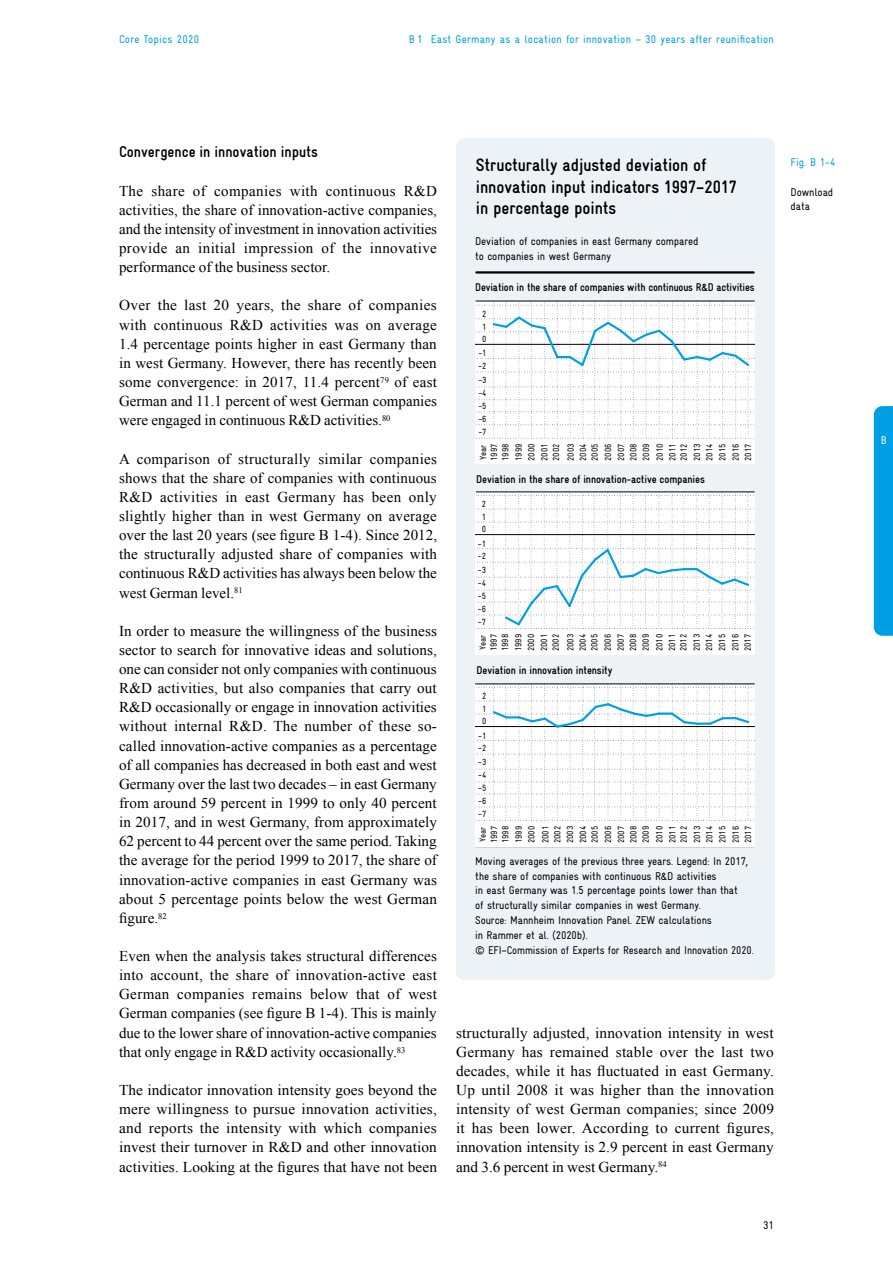
<style>
.page{position:relative;width:893px;height:1263px;background:#fff}
.page>*{position:absolute;margin:0;border:0;box-sizing:border-box;transform-origin:0 0}
.t1{font:700 condensed 18px/21.3px "Gravur";letter-spacing:-.005em;color:#000}
.t2{font:700 condensed 15.75px "Gravur";color:#000}
.t3{font:15px/19.2px "Times New Roman";color:#000;text-align:justify}
.t4{font:condensed 11.25px/14.9px "Gravur";letter-spacing:-.01em;color:#000}
.t5{font:700 condensed 11.25px "Gravur";letter-spacing:-.01em;color:#000}
.t6{font:condensed 11.25px "Gravur";letter-spacing:.02em;color:#009fe3}
.t7{font:condensed 11.25px "Gravur";color:#fff}
.t8{font:condensed 9px/13px "Gravur";color:#000}
</style>
<div class="page">
<div style="left:874px;top:406px;width:19px;height:230px;background:#009fe3"></div>
<div style="left:456px;top:138px;width:319px;height:842px;background:#ecf2f6;border-radius:9px"></div>
<hr style="left:475px;top:846px;width:279px;height:1px;background:#000">
<hr style="left:476px;top:271px;width:278px;height:3px;background:#000">
<div style="left:476px;top:491px;width:279px;height:164px;background:#fff"></div>
<svg style="left:476px;top:491px;width:279px;height:138px"></svg>
<hr style="left:476px;top:491px;width:278px;height:1px;background:#000">
<div style="left:476px;top:301px;width:279px;height:162px;background:#fff"></div>
<svg style="left:476px;top:301px;width:279px;height:138px"></svg>
<hr style="left:476px;top:301px;width:278px;height:1px;background:#000">
<div style="left:475px;top:684px;width:280px;height:162px;background:#fff"></div>
<svg style="left:475px;top:684px;width:280px;height:137px"></svg>
<hr style="left:475px;top:683px;width:279px;height:1px;background:#000">
<p class="t6" style="left:119px;top:33px;width:82px">Core Topics 2020</p>
<p class="t6" style="left:409px;top:33px;width:367px">B 1 East Germany as a location for innovation – 30 years after reunification</p>
<p class="t2" style="left:119px;top:143px;width:200px">Convergence in innovation inputs</p>
<p class="t3" style="left:119px;top:181px;width:320px">The share of companies with continuous R&amp;D activities, the share of innovation-active companies, and the intensity of investment in innovation activities provide an initial impression of the innovative performance of the business sector.</p>
<p class="t3" style="left:119px;top:296px;width:319px">Over the last 20 years, the share of companies with continuous R&amp;D activities was on average 1.4 percentage points higher in east Germany than in west Germany. However, there has recently been some convergence: in 2017, 11.4 percent<sup>79</sup> of east German and 11.1 percent of west German companies were engaged in continuous R&amp;D activities.<sup>80</sup></p>
<p class="t3" style="left:119px;top:449px;width:320px">A comparison of structurally similar companies shows that the share of companies with continuous R&amp;D activities in east Germany has been only slightly higher than in west Germany on average over the last 20 years (see figure B 1-4). Since 2012, the structurally adjusted share of companies with continuous R&amp;D activities has always been below the west German level.<sup>81</sup></p>
<p class="t3" style="left:119px;top:621px;width:320px">In order to measure the willingness of the business sector to search for innovative ideas and solutions, one can consider not only companies with continuous R&amp;D activities, but also companies that carry out R&amp;D occasionally or engage in innovation activities without internal R&amp;D. The number of these so&shy;called innovation-active companies as a percentage of all companies has decreased in both east and west Germany over the last two decades – in east Germany from around 59 percent in 1999 to only 40 percent in 2017, and in west Germany, from approximately 62 percent to 44 percent over the same period. Taking the average for the period 1999 to 2017, the share of innovation-active companies in east Germany was about 5 percentage points below the west German figure.<sup>82</sup></p>
<p class="t3" style="left:119px;top:946px;width:319px">Even when the analysis takes structural differences into account, the share of innovation-active east German companies remains below that of west German companies (see figure B 1-4). This is mainly due to the lower share of innovation-active companies that only engage in R&amp;D activity occasionally.<sup>83</sup></p>
<p class="t3" style="left:119px;top:1080px;width:319px">The indicator innovation intensity goes beyond the mere willingness to pursue innovation activities, and reports the intensity with which companies invest their turnover in R&amp;D and other innovation activities. Looking at the figures that have not been</p>
<p class="t1" style="left:476px;top:155px;width:263px">Structurally adjusted deviation of innovation input indicators 1997–2017 in percentage points</p>
<p class="t4" style="left:475px;top:234px;width:225px">Deviation of companies in east Germany compared to companies in west Germany</p>
<p class="t5" style="left:475px;top:281px;width:281px">Deviation in the share of companies with continuous R&amp;D activities</p>
<p class="t8" style="left:482px;top:307px;width:6px">2<br>1</p>
<p class="t8" style="left:482px;top:332px;width:6px">0</p>
<p class="t8" style="left:478px;top:347px;width:10px">-1</p>
<p class="t8" style="left:478px;top:359px;width:10px;line-height:14.1px">-2 -3</p>
<p class="t8" style="left:478px;top:399px;width:10px">-5</p>
<p class="t8" style="left:478px;top:425px;width:10px">-7</p>
<p class="t8" style="left:478px;top:386px;width:10px">-4</p>
<p class="t8" style="left:478px;top:412px;width:10px">-6</p>
<p class="t8" style="left:477px;top:461px;width:19px;line-height:11.2px;text-align:justify;rotate:-90deg">Year 1997<br>1998</p>
<p class="t8" style="left:512px;top:461px;width:19px;text-align:justify;rotate:-90deg">1999<br>2000<br>2001</p>
<p class="t8" style="left:549px;top:461px;width:19px;line-height:14.7px;rotate:-90deg">2002<br>2003</p>
<p class="t8" style="left:577px;top:461px;width:19px;line-height:11.7px;rotate:-90deg">2004<br>2005</p>
<p class="t8" style="left:602px;top:461px;width:19px;line-height:12.6px;text-align:justify;rotate:-90deg">2006<br>2007<br>2008<br>2009</p>
<p class="t8" style="left:653px;top:461px;width:19px;rotate:-90deg">2010<br>2011</p>
<p class="t8" style="left:677px;top:461px;width:19px;text-align:justify;rotate:-90deg">2012<br>2013<br>2014<br>2015<br>2016</p>
<p class="t8" style="left:742px;top:461px;width:19px;rotate:-90deg">2017</p>
<p class="t5" style="left:476px;top:473px;width:230px">Deviation in the share of innovation-active companies</p>
<p class="t8" style="left:482px;top:497px;width:6px">2<br>1</p>
<p class="t8" style="left:482px;top:523px;width:6px">0</p>
<p class="t8" style="left:478px;top:537px;width:10px">-1</p>
<p class="t8" style="left:478px;top:549px;width:10px;line-height:14.1px">-2 -3</p>
<p class="t8" style="left:478px;top:590px;width:10px">-5</p>
<p class="t8" style="left:478px;top:616px;width:10px">-7</p>
<p class="t8" style="left:478px;top:576px;width:10px">-4</p>
<p class="t8" style="left:478px;top:602px;width:10px">-6</p>
<p class="t8" style="left:477px;top:651px;width:19px;line-height:11.2px;text-align:justify;rotate:-90deg">Year 1997<br>1998</p>
<p class="t8" style="left:512px;top:651px;width:19px;text-align:justify;rotate:-90deg">1999<br>2000<br>2001</p>
<p class="t8" style="left:548px;top:651px;width:19px;line-height:14.7px;rotate:-90deg">2002<br>2003</p>
<p class="t8" style="left:577px;top:651px;width:19px;line-height:11.7px;rotate:-90deg">2004<br>2005</p>
<p class="t8" style="left:601px;top:651px;width:19px;line-height:12.6px;text-align:justify;rotate:-90deg">2006<br>2007<br>2008<br>2009</p>
<p class="t8" style="left:653px;top:651px;width:19px;rotate:-90deg">2010<br>2011</p>
<p class="t8" style="left:677px;top:651px;width:19px;text-align:justify;rotate:-90deg">2012<br>2013<br>2014<br>2015<br>2016</p>
<p class="t8" style="left:741px;top:651px;width:19px;rotate:-90deg">2017</p>
<p class="t5" style="left:477px;top:664px;width:137px">Deviation in innovation intensity</p>
<p class="t8" style="left:482px;top:689px;width:6px">2<br>1</p>
<p class="t8" style="left:482px;top:714px;width:6px">0</p>
<p class="t8" style="left:478px;top:729px;width:10px">-1</p>
<p class="t8" style="left:478px;top:741px;width:10px;line-height:14.1px">-2 -3</p>
<p class="t8" style="left:478px;top:782px;width:10px">-5</p>
<p class="t8" style="left:478px;top:807px;width:10px">-7</p>
<p class="t8" style="left:478px;top:768px;width:10px">-4</p>
<p class="t8" style="left:478px;top:794px;width:10px">-6</p>
<p class="t8" style="left:477px;top:843px;width:19px;line-height:11.2px;text-align:justify;rotate:-90deg">Year 1997<br>1998</p>
<p class="t8" style="left:512px;top:843px;width:19px;line-height:12.6px;rotate:-90deg">1999<br>2000</p>
<p class="t8" style="left:539px;top:843px;width:19px;line-height:12px;rotate:-90deg">2001<br>2002</p>
<p class="t8" style="left:564px;top:843px;width:19px;rotate:-90deg">2003<br>2004</p>
<p class="t8" style="left:588px;top:843px;width:19px;text-align:justify;rotate:-90deg">2005<br>2006<br>2007<br>2008<br>2009</p>
<p class="t8" style="left:653px;top:843px;width:19px;rotate:-90deg">2010<br>2011</p>
<p class="t8" style="left:677px;top:843px;width:19px;text-align:justify;rotate:-90deg">2012<br>2013<br>2014<br>2015<br>2016</p>
<p class="t8" style="left:741px;top:843px;width:19px;rotate:-90deg">2017</p>
<p class="t4" style="left:475px;top:853px;width:280px">Moving averages of the previous three years. Legend: In 2017, the share of companies with continuous R&amp;D activities<br>in east Germany was 1.5 percentage points lower than that<br>of structurally similar companies in west Germany.<br>Source: Mannheim Innovation Panel. ZEW calculations<br>in Rammer et al. (2020b).<br>© EFI–Commission of Experts for Research and Innovation 2020.</p>
<p class="t6" style="left:791px;top:156px;width:46px">Fig. B 1-4</p>
<p class="t4" style="left:791px;top:184px;width:44px">Download data</p>
<p class="t3" style="left:456px;top:1023px;width:319px">structurally adjusted, innovation intensity in west Germany has remained stable over the last two decades, while it has fluctuated in east Germany.<br>Up until 2008 it was higher than the innovation intensity of west German companies; since 2009 it has been lower. According to current figures, innovation intensity is 2.9 percent in east Germany and 3.6 percent in west Germany.<sup>84</sup></p>
<p class="t4" style="left:763px;top:1218px;width:12px">31</p>
<p class="t7" style="left:881px;top:434px;width:7px">B</p>
</div>
